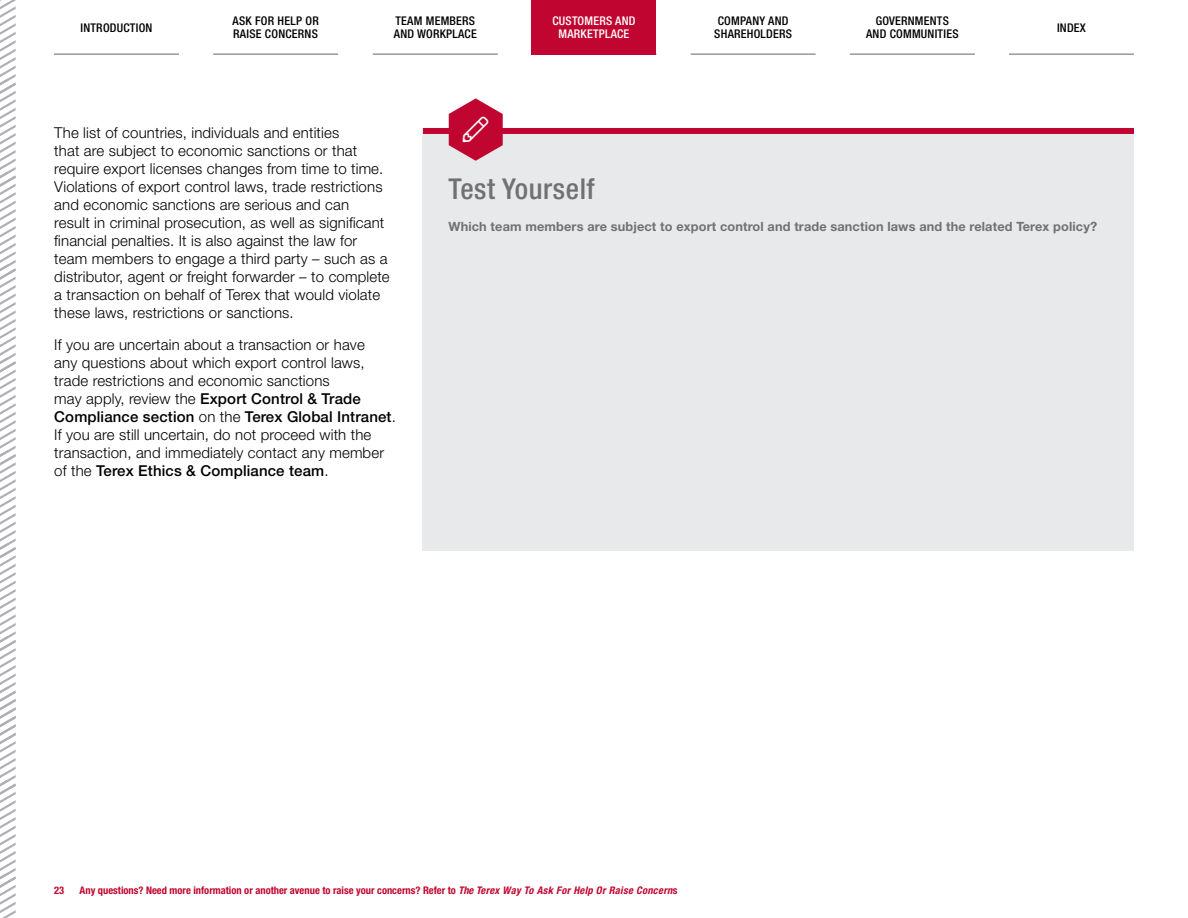
<style>
.page{position:relative;width:1188px;height:918px;background:#fff}
.page>*{position:absolute;margin:0;border:0;box-sizing:border-box;transform-origin:0 0}
.t1{font:500 condensed 28.8px "Helvetica Neue LT Std";letter-spacing:.02em;color:#717073}
.t2{font:300 15px/18px "Helvetica Neue LT Std";letter-spacing:.01em;color:#000}
.t3{font:700 12.75px "Helvetica Neue LT Std";letter-spacing:.01em;color:#717073}
.t4{font:500 condensed 12px/12.8px "Helvetica Neue LT Std";letter-spacing:.02em;color:#000}
.t5{font:500 condensed 12px/12.8px "Helvetica Neue LT Std";letter-spacing:.02em;color:#fff;text-align:center}
.t6{font:700 condensed 10.5px "Helvetica Neue LT Std";color:#c00630}
.s1{font-weight:500}
.s2{font-style:italic}
</style>
<div class="page">
<hr style="left:213px;top:54px;width:125px;height:1px;background:#636466">
<hr style="left:54px;top:54px;width:125px;height:1px;background:#636466">
<hr style="left:691px;top:54px;width:125px;height:1px;background:#636466">
<hr style="left:1009px;top:54px;width:125px;height:1px;background:#636466">
<hr style="left:850px;top:54px;width:125px;height:1px;background:#636466">
<hr style="left:373px;top:54px;width:125px;height:1px;background:#636466">
<svg style="left:0;top:0;width:16px;height:918px"></svg>
<div style="left:532px;top:0;width:124px;height:55px;background:#c00630"></div>
<div style="left:423px;top:128px;width:711px;height:423px;background:#e8e9ea"></div>
<div style="left:423px;top:128px;width:711px;height:6px;background:#c00630"></div>
<svg style="left:449px;top:98px;width:54px;height:63px"></svg>
<p class="t4" style="left:80px;top:21px;width:73px">INTRODUCTION</p>
<p class="t4" style="left:714px;top:14px;width:79px">COMPANY AND<br>SHAREHOLDERS</p>
<p class="t4" style="left:1057px;top:21px;width:30px">INDEX</p>
<p class="t4" style="left:233px;top:14px;width:88px">ASK FOR HELP OR<br>RAISE CONCERNS</p>
<p class="t4" style="left:394px;top:14px;width:84px">TEAM MEMBERS<br>AND WORKPLACE</p>
<p class="t4" style="left:866px;top:14px;width:94px;text-align:center">GOVERNMENTS<br>AND COMMUNITIES</p>
<p class="t5" style="left:553px;top:14px;width:84px">CUSTOMERS AND<br>MARKETPLACE</p>
<p class="t2" style="left:54px;top:124px;width:337px">The list of countries, individuals and entities<br>that are subject to economic sanctions or that require export licenses changes from time to time.<br>Violations of export control laws, trade restrictions and economic sanctions are serious and can<br>result in criminal prosecution, as well as significant financial penalties. It is also against the law for team members to engage a third party – such as a distributor, agent or freight forwarder – to complete a transaction on behalf of Terex that would violate these laws, restrictions or sanctions.</p>
<p class="t2" style="left:54px;top:335px;width:343px">If you are uncertain about a transaction or have<br>any questions about which export control laws, trade restrictions and economic sanctions<br>may apply, review the <span class="s1">Export Control &amp; Trade Compliance section</span> on the <span class="s1">Terex Global Intranet</span>.<br>If you are still uncertain, do not proceed with the transaction, and immediately contact any member of the <span class="s1">Terex Ethics &amp; Compliance team</span>.</p>
<h1 class="t1" style="left:449px;top:172px;width:148px">Test Yourself</h1>
<p class="t3" style="left:449px;top:218px;width:650px">Which team members are subject to export control and trade sanction laws and the related Terex policy?</p>
<p class="t6" style="left:54px;top:884px;width:12px">23</p>
<p class="t6" style="left:80px;top:884px;width:599px">Any questions? Need more information or another avenue to raise your concerns? Refer to <span class="s2">The Terex Way To Ask For Help Or Raise Concern</span>s</p>
</div>
